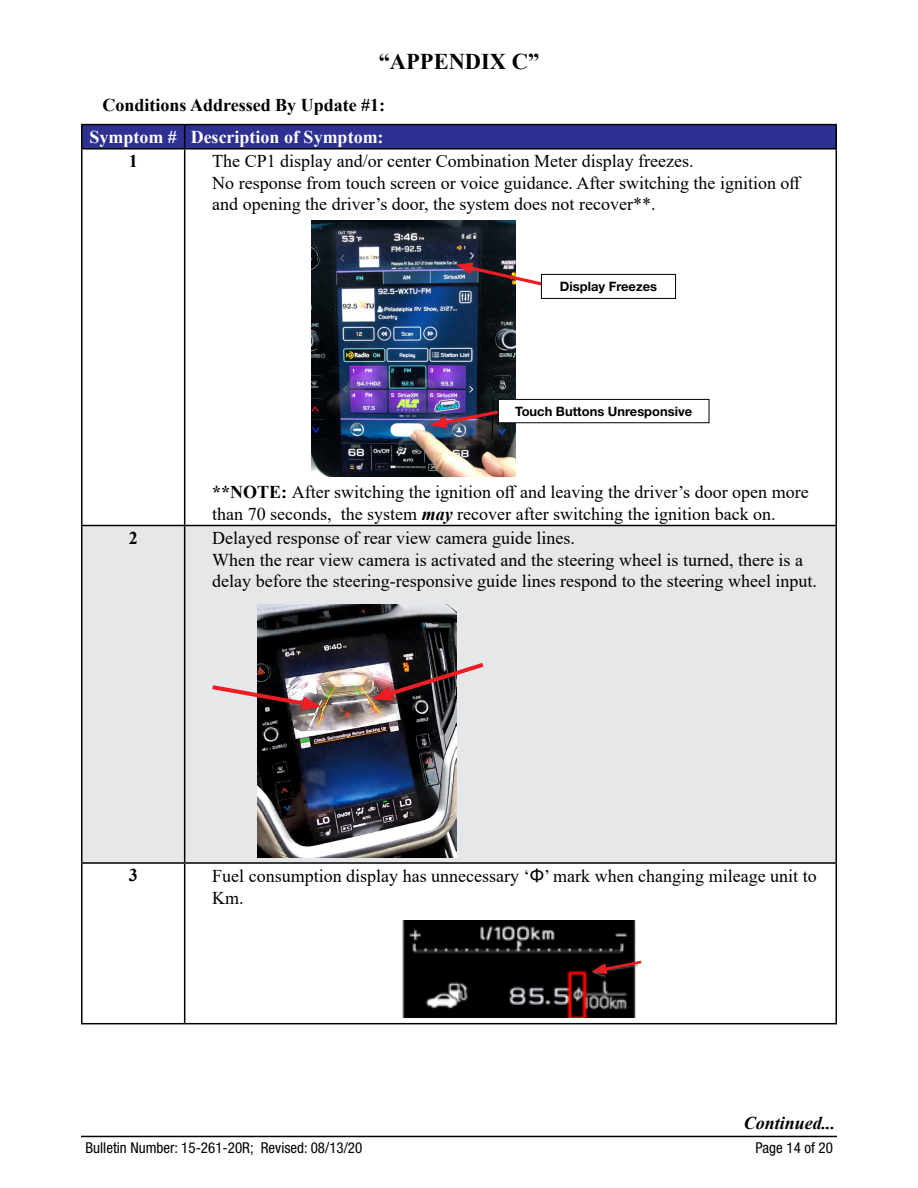
<style>
.page{position:relative;width:918px;height:1188px;background:#fff}
.page>*{position:absolute;margin:0;border:0;box-sizing:border-box;transform-origin:0 0}
.t1{font:700 22.5px "Times New Roman";color:#000}
.t2{font:18px/21.6px "Times New Roman";color:#000}
.t3{font:700 18px "Times New Roman";color:#000}
.t4{font:700 18px "Times New Roman";color:#fff}
.t5{font:italic 700 18px "Times New Roman";color:#000}
.t6{font:condensed 15px "Helvetica Neue LT Std";color:#000}
.t7{font:700 12.9px "Helvetica Neue LT Std";color:#000}
.s1{font-weight:700}
.s2{font-weight:700;font-style:italic}
.s3{font-family:"Arial"}
</style>
<div class="page">
<hr style="left:81px;top:1136px;width:756px;height:1px;background:#000">
<div style="left:82px;top:526px;width:754px;height:336px;background:#e6e7e8"></div>
<hr style="left:81px;top:124px;width:104px;height:1px;background:#000">
<hr style="left:185px;top:124px;width:652px;height:1px;background:#000">
<div style="left:81px;top:125px;width:756px;height:23px;background:#2e3092"></div>
<hr style="left:81px;top:148px;width:104px;height:2px;background:#000">
<hr style="left:81px;top:150px;width:1px;height:375px;background:#000">
<hr style="left:185px;top:148px;width:652px;height:2px;background:#000">
<hr style="left:184px;top:150px;width:1px;height:375px;background:#000">
<hr style="left:836px;top:150px;width:1px;height:375px;background:#000">
<hr style="left:81px;top:525px;width:104px;height:1px;background:#000">
<hr style="left:81px;top:526px;width:1px;height:336px;background:#000">
<hr style="left:185px;top:525px;width:652px;height:1px;background:#000">
<hr style="left:184px;top:526px;width:1px;height:336px;background:#000">
<hr style="left:836px;top:526px;width:1px;height:336px;background:#000">
<hr style="left:81px;top:862px;width:104px;height:2px;background:#000">
<hr style="left:81px;top:864px;width:1px;height:159px;background:#000">
<hr style="left:185px;top:862px;width:652px;height:2px;background:#000">
<hr style="left:184px;top:864px;width:1px;height:159px;background:#000">
<hr style="left:836px;top:864px;width:1px;height:159px;background:#000">
<hr style="left:81px;top:1023px;width:104px;height:1px;background:#000">
<hr style="left:185px;top:1023px;width:652px;height:1px;background:#000">
<img style="left:312px;top:221px;width:203px;height:255px">
<svg style="left:456px;top:262px;width:94px;height:27px"></svg>
<div style="left:541px;top:274px;width:135px;height:24px;background:#fff"></div>
<div style="left:541px;top:274px;width:135px;height:25px;border:1px solid #000"></div>
<svg style="left:430px;top:408px;width:75px;height:20px"></svg>
<div style="left:498px;top:399px;width:211px;height:24px;background:#fff"></div>
<div style="left:498px;top:399px;width:211px;height:24px;border:1px solid #000"></div>
<img style="left:257px;top:604px;width:199px;height:253px">
<svg style="left:208px;top:682px;width:113px;height:28px"></svg>
<img style="left:372px;top:660px;width:116px;height:41px">
<img style="left:402px;top:921px;width:234px;height:97px">
<svg style="left:592px;top:959px;width:50px;height:15px"></svg>
<p class="t1" style="left:379px;top:45px;width:162px">“APPENDIX C”</p>
<p class="t3" style="left:103px;top:92px;width:284px">Conditions Addressed By Update #1:</p>
<p class="t4" style="left:89px;top:124px;width:296px">Symptom # Description of Symptom:</p>
<p class="t3" style="left:129px;top:148px;width:10px">1</p>
<p class="t2" style="left:212px;top:150px;width:591px">The CP1 display and/or center Combination Meter display freezes.<br>No response from touch screen or voice guidance. After switching the ignition off and opening the driver’s door, the system does not recover**.</p>
<p class="t7" style="left:560px;top:278px;width:99px">Display Freezes</p>
<p class="t7" style="left:515px;top:403px;width:178px">Touch Buttons Unresponsive</p>
<p class="t2" style="left:212px;top:481px;width:598px"><span class="s1">**NOTE:</span> After switching the ignition off and leaving the driver’s door open more than 70 seconds, the system <span class="s2">may</span> recover after switching the ignition back on.</p>
<p class="t3" style="left:129px;top:525px;width:10px">2</p>
<p class="t2" style="left:212px;top:527px;width:606px">Delayed response of rear view camera guide lines.<br>When the rear view camera is activated and the steering wheel is turned, there is a delay before the steering-responsive guide lines respond to the steering wheel input.</p>
<p class="t3" style="left:129px;top:862px;width:10px">3</p>
<p class="t2" style="left:212px;top:865px;width:606px">Fuel consumption display has unnecessary ‘<span class="s3">Φ</span>’ mark when changing mileage unit to<br>Km.</p>
<p class="t5" style="left:744px;top:1111px;width:93px">Continued...</p>
<p class="t6" style="left:86px;top:1138px;width:278px">Bulletin Number: 15-261-20R; Revised: 08/13/20</p>
<p class="t6" style="left:756px;top:1138px;width:79px">Page 14 of 20</p>
</div>
